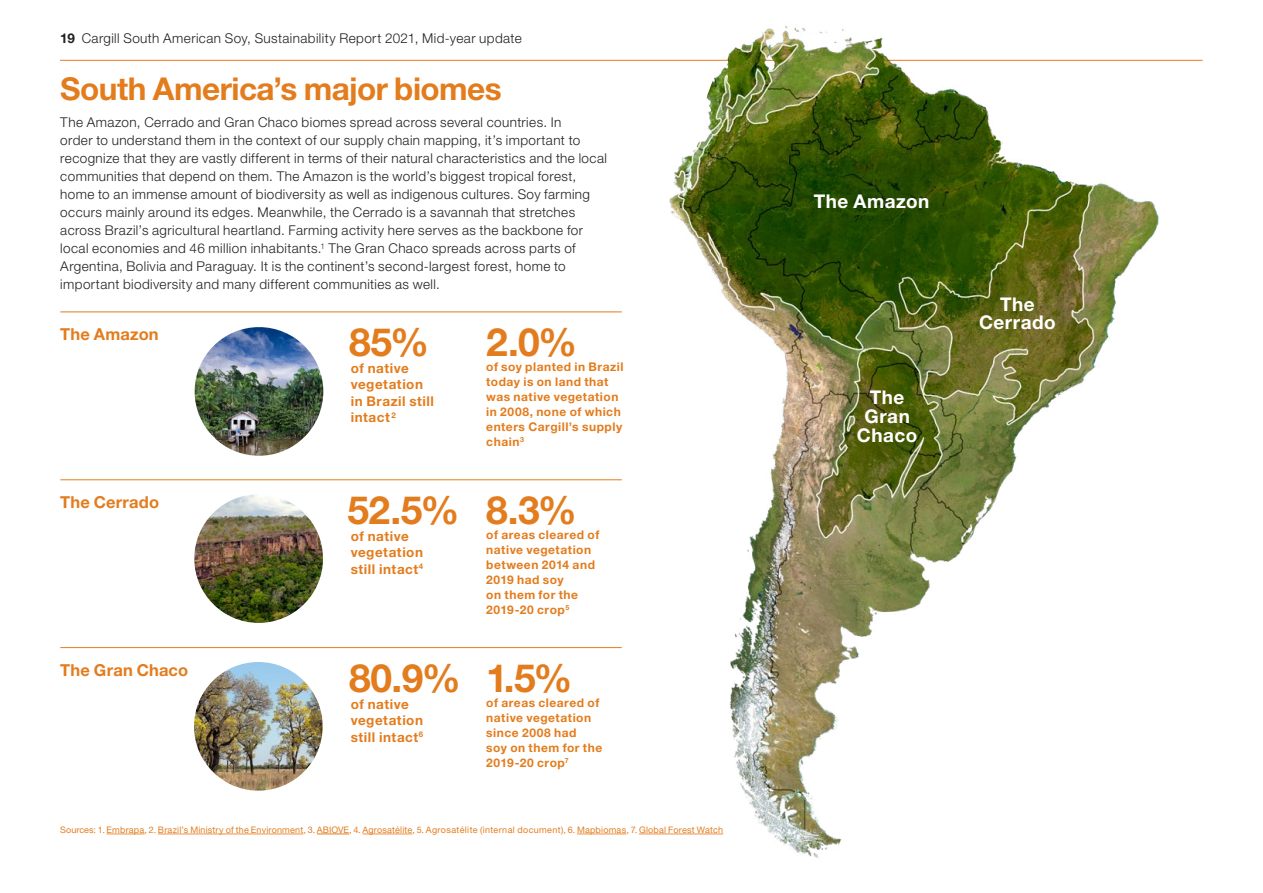
<style>
.page{position:relative;width:1263px;height:893px;background:#fff}
.page>*{position:absolute;margin:0;border:0;box-sizing:border-box;transform-origin:0 0}
.t1{font:700 39px "Helvetica Neue LT Std";color:#e37c1d}
.t2{font:700 31.5px "Helvetica Neue LT Std";letter-spacing:-.015em;color:#e37c1d}
.t3{font:700 18.9px/18.9px "Helvetica Neue LT Std";letter-spacing:.025em;color:#fff;text-align:center}
.t4{font:700 16.5px "Helvetica Neue LT Std";letter-spacing:.01em;color:#e37c1d}
.t5{font:300 13.5px/18px "Helvetica Neue LT Std";letter-spacing:.03em;color:#231f20}
.t6{font:700 13.5px/16.5px "Helvetica Neue LT Std";letter-spacing:.04em;color:#e37c1d}
.t7{font:700 12px/15px "Helvetica Neue LT Std";letter-spacing:.04em;color:#e37c1d}
.t8{font:9px "Helvetica Neue LT Std";letter-spacing:.025em;color:#e37c1d}
.s1{font-weight:700}
</style>
<div class="page">
<hr style="left:60px;top:60px;width:1143px;height:1px;background:#e37c1d">
<hr style="left:107px;top:834px;width:38px;height:1px;background:#e89244">
<hr style="left:158px;top:834px;width:145px;height:1px;background:#e89244">
<hr style="left:317px;top:834px;width:32px;height:1px;background:#e37c1d">
<hr style="left:363px;top:834px;width:49px;height:1px;background:#e89244">
<hr style="left:577px;top:834px;width:49px;height:1px;background:#e89244">
<hr style="left:639px;top:834px;width:84px;height:1px;background:#e89244">
<img style="left:195px;top:327px;width:128px;height:129px;border-radius:64px">
<hr style="left:60px;top:312px;width:562px;height:1px;background:#e37c1d">
<img style="left:194px;top:494px;width:129px;height:129px;border-radius:64px">
<hr style="left:60px;top:479px;width:562px;height:1px;background:#e37c1d">
<img style="left:194px;top:662px;width:129px;height:129px;border-radius:64px">
<hr style="left:60px;top:647px;width:562px;height:1px;background:#e37c1d">
<img style="left:669px;top:25px;width:495px;height:833px">
<p class="t5" style="left:60px;top:28px;width:463px"><span class="s1">19</span> Cargill South American Soy, Sustainability Report 2021, Mid-year update</p>
<h2 class="t2" style="left:60px;top:69px;width:443px">South America’s major biomes</h2>
<p class="t5" style="left:60px;top:113px;width:548px">The Amazon, Cerrado and Gran Chaco biomes spread across several countries. In<br>order to understand them in the context of our supply chain mapping, it’s important to recognize that they are vastly different in terms of their natural characteristics and the local communities that depend on them. The Amazon is the world’s biggest tropical forest, home to an immense amount of biodiversity as well as indigenous cultures. Soy farming occurs mainly around its edges. Meanwhile, the Cerrado is a savannah that stretches across Brazil’s agricultural heartland. Farming activity here serves as the backbone for local economies and 46 million inhabitants.<sup>1</sup> The Gran Chaco spreads across parts of Argentina, Bolivia and Paraguay. It is the continent’s second-largest forest, home to important biodiversity and many different communities as well.</p>
<p class="t4" style="left:60px;top:324px;width:100px">The Amazon</p>
<h1 class="t1" style="left:349px;top:318px;width:82px">85%</h1>
<p class="t6" style="left:351px;top:360px;width:85px">of native vegetation in Brazil still intact <sup>2</sup></p>
<h1 class="t1" style="left:486px;top:318px;width:93px">2.0%</h1>
<p class="t7" style="left:486px;top:359px;width:139px">of soy planted in Brazil today is on land that was native vegetation in 2008, none of which enters Cargill’s supply chain<sup>3</sup></p>
<p class="t4" style="left:60px;top:492px;width:100px">The Cerrado</p>
<h1 class="t1" style="left:347px;top:486px;width:114px">52.5%</h1>
<p class="t6" style="left:351px;top:527px;width:74px">of native vegetation still intact<sup>4</sup></p>
<h1 class="t1" style="left:486px;top:486px;width:92px">8.3%</h1>
<p class="t7" style="left:486px;top:527px;width:115px">of areas cleared of native vegetation between 2014 and<br>2019 had soy<br>on them for the<br>2019-20 crop<sup>5</sup></p>
<p class="t4" style="left:60px;top:660px;width:129px">The Gran Chaco</p>
<h1 class="t1" style="left:349px;top:654px;width:113px">80.9%</h1>
<p class="t6" style="left:351px;top:695px;width:74px">of native vegetation still intact<sup>6</sup></p>
<h1 class="t1" style="left:486px;top:654px;width:88px">1.5%</h1>
<p class="t7" style="left:486px;top:695px;width:117px">of areas cleared of native vegetation since 2008 had<br>soy on them for the<br>2019-20 crop<sup>7</sup></p>
<p class="t8" style="left:60px;top:824px;width:664px">Sources: 1. Embrapa, 2. Brazil’s Ministry of the Environment, 3. ABIOVE, 4. Agrosatélite, 5. Agrosatélite (internal document), 6. Mapbiomas, 7. Global Forest Watch</p>
<h3 class="t3" style="left:814px;top:192px;width:117px">The Amazon</h3>
<h3 class="t3" style="left:857px;top:387px;width:62px">The<br>Gran<br>Chaco</h3>
<h3 class="t3" style="left:979px;top:294px;width:78px">The<br>Cerrado</h3>
</div>
